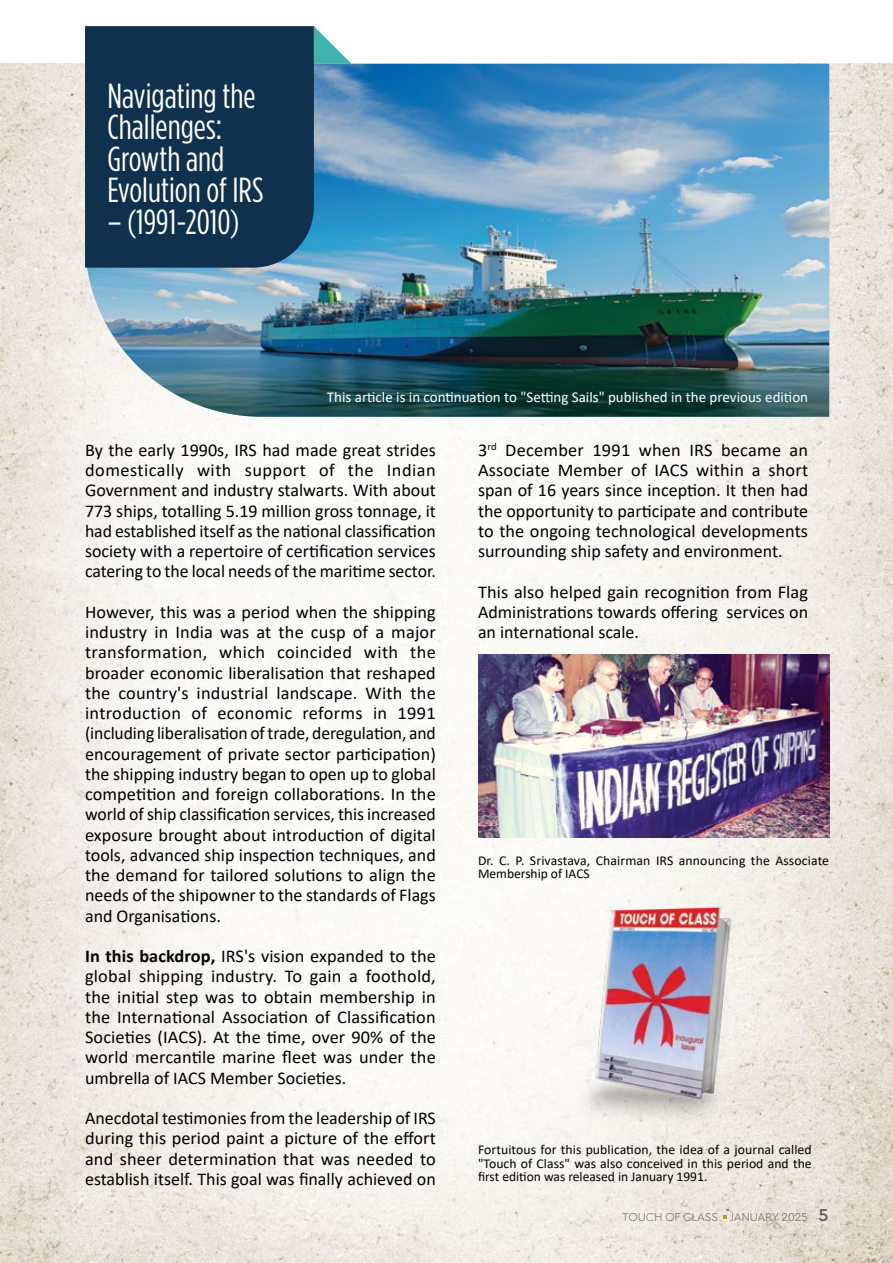
<style>
.page{position:relative;width:893px;height:1263px;background:#fff}
.page>*{position:absolute;margin:0;border:0;box-sizing:border-box;transform-origin:0 0}
.t1{font:34.8px/31.5px "Gotham Condensed";color:#fff}
.t2{font:18px/20.2px "Calibri";color:#000;text-align:justify}
.t3{font:15px "Calibri";color:#fff}
.t4{font:13.5px/13.5px "Calibri";color:#000;text-align:justify}
.t5{font:300 12px "Cera Pro";letter-spacing:-.02em;color:#636466}
.s1{font-weight:700}
.s2{font-weight:500;font-size:18px;color:#58595b}
</style>
<div class="page">
<img style="left:0;top:64px;width:893px;height:1199px">
<svg style="left:723px;top:1215px;width:3px;height:4px"></svg>
<img style="left:85px;top:64px;width:744px;height:353px">
<div style="left:85px;top:26px;width:229px;height:242px;background:#0f314d"></div>
<svg style="left:314px;top:26px;width:38px;height:38px"></svg>
<img style="left:478px;top:655px;width:351px;height:183px">
<img style="left:557px;top:897px;width:181px;height:239px">
<h1 class="t1" style="left:107px;top:79px;width:158px">Navigating the<br>Challenges:<br>Growth and<br>Evolution of IRS</h1>
<h1 class="t1" style="left:107px;top:205px;width:133px">– (1991-2010)</h1>
<p class="t3" style="left:327px;top:387px;width:483px">This article is in continuation to "Setting Sails" published in the previous edition</p>
<p class="t2" style="left:85px;top:439px;width:352px">By the early 1990s, IRS had made great strides domestically with support of the Indian Government and industry stalwarts. With about 773 ships, totalling 5.19 million gross tonnage, it had established itself as the national classification society with a repertoire of certification services catering to the local needs of the maritime sector.</p>
<p class="t2" style="left:85px;top:601px;width:352px">However, this was a period when the shipping industry in India was at the cusp of a major transformation, which coincided with the broader economic liberalisation that reshaped the country's industrial landscape. With the introduction of economic reforms in 1991 (including liberalisation of trade, deregulation, and encouragement of private sector participation) the shipping industry began to open up to global competition and foreign collaborations. In the world of ship classification services, this increased exposure brought about introduction of digital tools, advanced ship inspection techniques, and the demand for tailored solutions to align the needs of the shipowner to the standards of Flags and Organisations.</p>
<p class="t2" style="left:85px;top:945px;width:352px"><span class="s1">In this backdrop,</span> IRS's vision expanded to the global shipping industry. To gain a foothold, the initial step was to obtain membership in the International Association of Classification Societies (IACS). At the time, over 90% of the world mercantile marine fleet was under the umbrella of IACS Member Societies.</p>
<p class="t2" style="left:85px;top:1107px;width:352px">Anecdotal testimonies from the leadership of IRS during this period paint a picture of the effort and sheer determination that was needed to establish itself. This goal was finally achieved on</p>
<p class="t2" style="left:478px;top:439px;width:332px">3<sup>rd</sup> December 1991 when IRS became an Associate Member of IACS within a short span of 16 years since inception. It then had the opportunity to participate and contribute to the ongoing technological developments surrounding ship safety and environment.</p>
<p class="t2" style="left:478px;top:581px;width:332px">This also helped gain recognition from Flag Administrations towards offering services on an international scale.</p>
<p class="t4" style="left:478px;top:853px;width:353px">Dr. C. P. Srivastava, Chairman IRS announcing the Associate<br>Membership of IACS</p>
<p class="t4" style="left:478px;top:1143px;width:335px">Fortuitous for this publication, the idea of a journal called "Touch of Class" was also conceived in this period and the first edition was released in January 1991.</p>
<p class="t5" style="left:622px;top:1208px;width:208px">TOUCH OF CLASS JANUARY 2025 <span class="s2">5</span></p>
</div>
